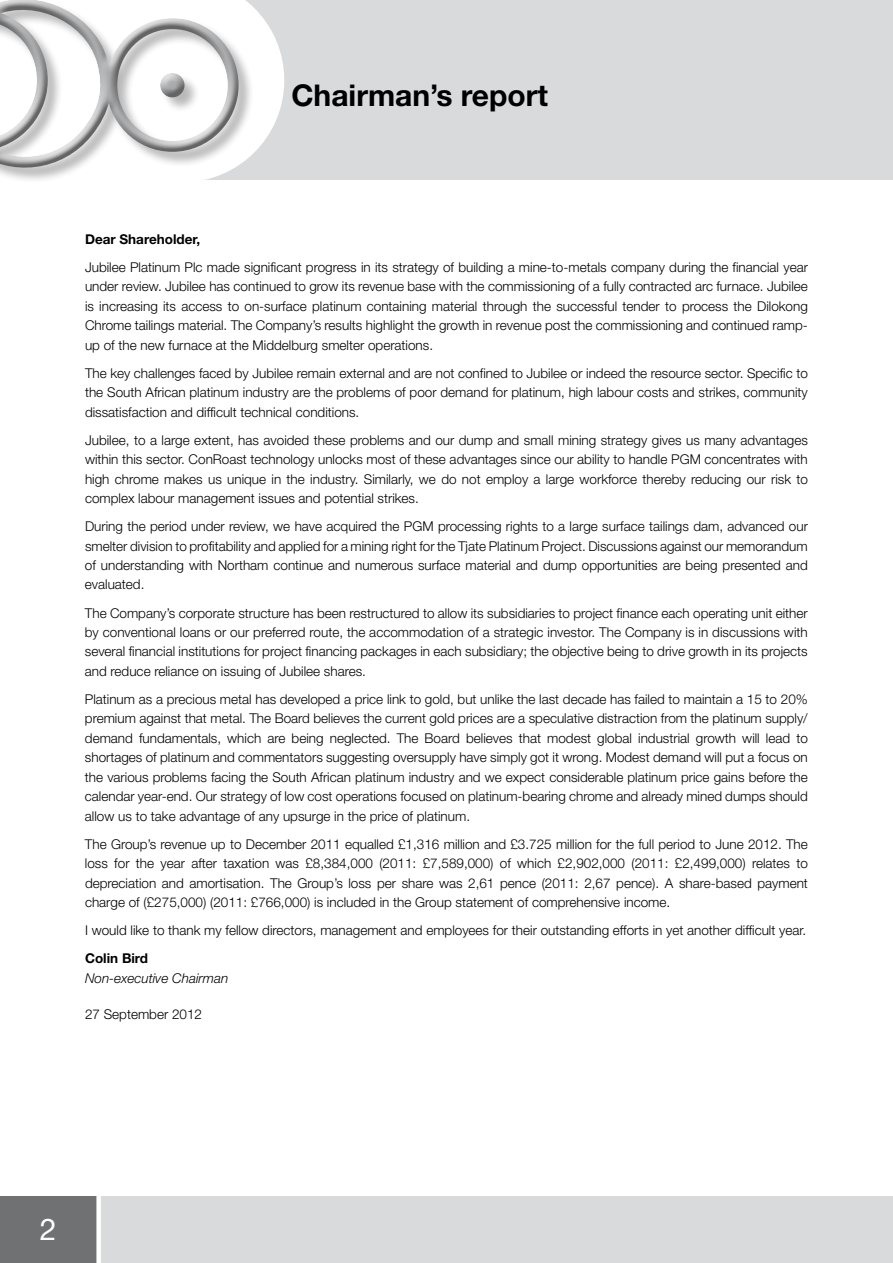
<style>
.page{position:relative;width:893px;height:1263px;background:#fff}
.page>*{position:absolute;margin:0;border:0;box-sizing:border-box;transform-origin:0 0}
.t1{font:700 30px "Helvetica Neue LT Std";color:#000}
.t2{font:30px "Helvetica Neue LT Std";color:#fff}
.t3{font:300 13.5px/19.5px "Helvetica Neue LT Std";color:#000;text-align:justify}
.t4{font:700 13.5px "Helvetica Neue LT Std";color:#000}
.t5{font:italic 300 13.5px "Helvetica Neue LT Std";color:#000}
</style>
<div class="page">
<div style="left:187px;top:0;width:706px;height:180px;background:#d9dadb"></div>
<svg style="left:253px;top:7px;width:31px;height:146px;fill:#fff"></svg>
<div style="left:0;top:1196px;width:893px;height:67px;background:#d9dadb"></div>
<div style="left:0;top:0;width:253px;height:184px;background:#000;opacity:.4"></div>
<div style="left:0;top:0;width:235px;height:162px;background:#fff;opacity:.75"></div>
<div style="left:0;top:4px;width:240px;height:164px;background:#000;opacity:.75"></div>
<div style="left:0;top:1196px;width:99px;height:67px;background:#707172"></div>
<div style="left:96px;top:1191px;width:5px;height:72px;background:#fff"></div>
<h1 class="t1" style="left:291px;top:77px;width:258px">Chairman’s report</h1>
<p class="t4" style="left:85px;top:230px;width:117px">Dear Shareholder,</p>
<p class="t3" style="left:85px;top:257px;width:724px">Jubilee Platinum Plc made significant progress in its strategy of building a mine-to-metals company during the financial year under review. Jubilee has continued to grow its revenue base with the commissioning of a fully contracted arc furnace. Jubilee is increasing its access to on-surface platinum containing material through the successful tender to process the Dilokong Chrome tailings material. The Company’s results highlight the growth in revenue post the commissioning and continued ramp&shy;up of the new furnace at the Middelburg smelter operations.</p>
<p class="t3" style="left:85px;top:363px;width:724px">The key challenges faced by Jubilee remain external and are not confined to Jubilee or indeed the resource sector. Specific to the South African platinum industry are the problems of poor demand for platinum, high labour costs and strikes, community dissatisfaction and difficult technical conditions.</p>
<p class="t3" style="left:85px;top:430px;width:724px">Jubilee, to a large extent, has avoided these problems and our dump and small mining strategy gives us many advantages within this sector. ConRoast technology unlocks most of these advantages since our ability to handle PGM concentrates with high chrome makes us unique in the industry. Similarly, we do not employ a large workforce thereby reducing our risk to complex labour management issues and potential strikes.</p>
<p class="t3" style="left:85px;top:516px;width:724px">During the period under review, we have acquired the PGM processing rights to a large surface tailings dam, advanced our smelter division to profitability and applied for a mining right for the Tjate Platinum Project. Discussions against our memorandum of understanding with Northam continue and numerous surface material and dump opportunities are being presented and evaluated.</p>
<p class="t3" style="left:85px;top:603px;width:724px">The Company’s corporate structure has been restructured to allow its subsidiaries to project finance each operating unit either by conventional loans or our preferred route, the accommodation of a strategic investor. The Company is in discussions with several financial institutions for project financing packages in each subsidiary; the objective being to drive growth in its projects and reduce reliance on issuing of Jubilee shares.</p>
<p class="t3" style="left:85px;top:689px;width:724px">Platinum as a precious metal has developed a price link to gold, but unlike the last decade has failed to maintain a 15 to 20% premium against that metal. The Board believes the current gold prices are a speculative distraction from the platinum supply/ demand fundamentals, which are being neglected. The Board believes that modest global industrial growth will lead to shortages of platinum and commentators suggesting oversupply have simply got it wrong. Modest demand will put a focus on the various problems facing the South African platinum industry and we expect considerable platinum price gains before the calendar year-end. Our strategy of low cost operations focused on platinum-bearing chrome and already mined dumps should allow us to take advantage of any upsurge in the price of platinum.</p>
<p class="t3" style="left:85px;top:834px;width:724px">The Group’s revenue up to December 2011 equalled £1,316 million and £3.725 million for the full period to June 2012. The loss for the year after taxation was £8,384,000 (2011: £7,589,000) of which £2,902,000 (2011: £2,499,000) relates to depreciation and amortisation. The Group’s loss per share was 2,61 pence (2011: 2,67 pence). A share-based payment charge of (£275,000) (2011: £766,000) is included in the Group statement of comprehensive income.</p>
<p class="t3" style="left:85px;top:921px;width:723px">I would like to thank my fellow directors, management and employees for their outstanding efforts in yet another difficult year.</p>
<p class="t4" style="left:85px;top:950px;width:65px">Colin Bird</p>
<p class="t5" style="left:85px;top:970px;width:145px">Non-executive Chairman</p>
<p class="t3" style="left:85px;top:1005px;width:119px">27 September 2012</p>
<h1 class="t2" style="left:40px;top:1211px;width:18px">2</h1>
</div>
